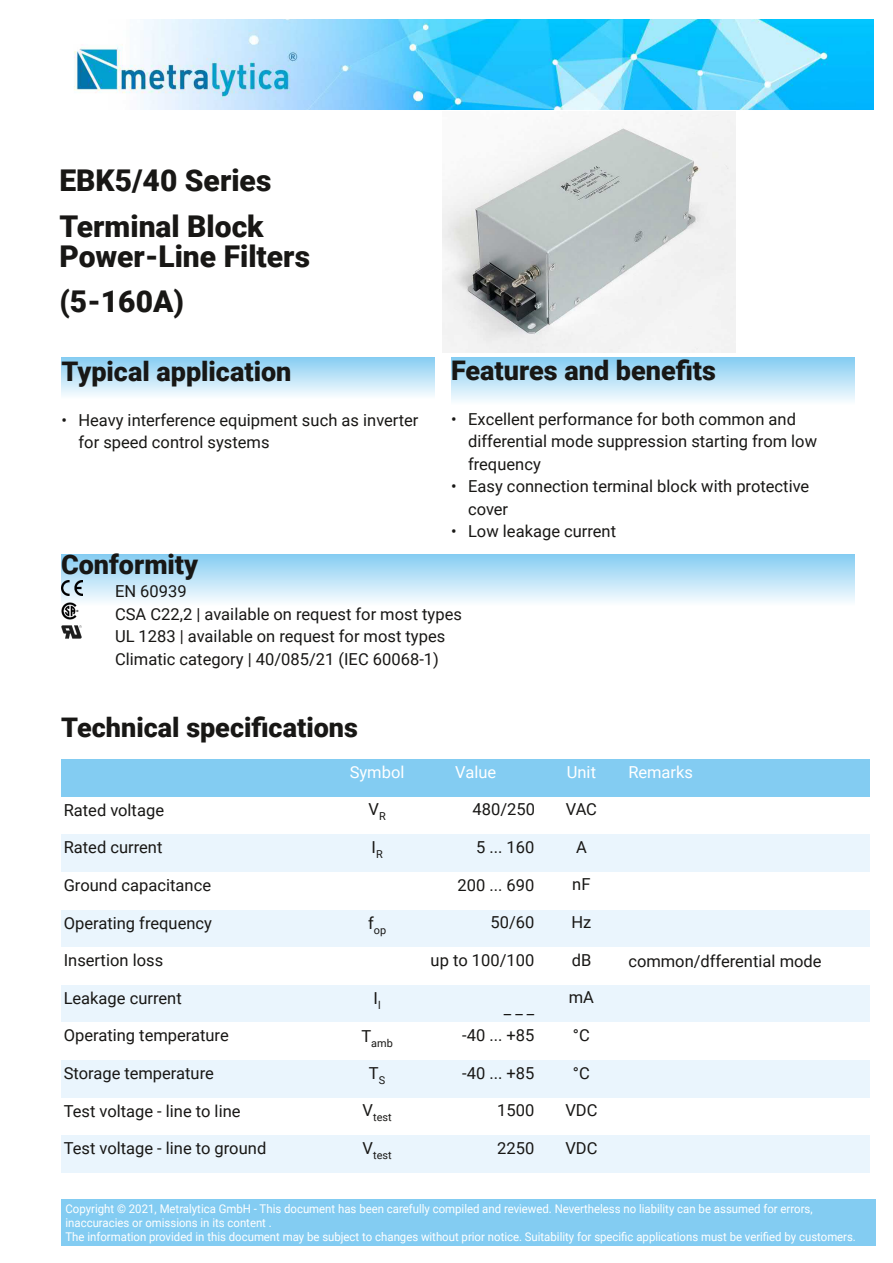
<style>
.page{position:relative;width:893px;height:1263px;background:#fff}
.page>*{position:absolute;margin:0;border:0;box-sizing:border-box;transform-origin:0 0}
.t1{font:900 30px/45.9px "Roboto";color:#181715}
.t2{font:900 27px "Roboto";color:#181715}
.t3{font:16.5px/22.5px "Roboto";letter-spacing:.005em;color:#181715}
.t4{font:16.5px "Roboto";color:#fff}
.t5{font:12px/14.1px "Roboto";color:#fff;scale:.95 1}
.t6{font:10.95px "Roboto";color:#181715}
</style>
<div class="page">
<svg style="left:62px;top:357px;width:373px;height:39px;background:#bce3f7"></svg>
<img style="left:74px;top:19px;width:799px;height:90px">
<svg style="left:451px;top:357px;width:404px;height:45px;background:#bbe3f7"></svg>
<svg style="left:61px;top:554px;width:794px;height:85px"></svg>
<img style="left:61px;top:581px;width:21px;height:15px">
<img style="left:61px;top:603px;width:17px;height:17px">
<img style="left:61px;top:625px;width:21px;height:13px">
<div style="left:61px;top:1199px;width:815px;height:47px;background:#83ccf2"></div>
<div style="left:61px;top:759px;width:279px;height:38px;background:#83ccf2"></div>
<div style="left:340px;top:759px;width:75px;height:38px;background:#83ccf2"></div>
<div style="left:415px;top:759px;width:123px;height:38px;background:#83ccf2"></div>
<div style="left:538px;top:759px;width:88px;height:38px;background:#83ccf2"></div>
<div style="left:626px;top:759px;width:244px;height:38px;background:#83ccf2"></div>
<div style="left:61px;top:835px;width:279px;height:37px;background:#eaf5fd"></div>
<div style="left:340px;top:835px;width:75px;height:37px;background:#eaf5fd"></div>
<div style="left:415px;top:835px;width:123px;height:37px;background:#eaf5fd"></div>
<div style="left:538px;top:835px;width:88px;height:37px;background:#eaf5fd"></div>
<div style="left:626px;top:835px;width:244px;height:37px;background:#eaf5fd"></div>
<div style="left:61px;top:910px;width:279px;height:37px;background:#eaf5fd"></div>
<div style="left:340px;top:910px;width:75px;height:37px;background:#eaf5fd"></div>
<div style="left:415px;top:910px;width:123px;height:37px;background:#eaf5fd"></div>
<div style="left:538px;top:910px;width:88px;height:37px;background:#eaf5fd"></div>
<div style="left:626px;top:910px;width:244px;height:37px;background:#eaf5fd"></div>
<div style="left:61px;top:985px;width:279px;height:38px;background:#eaf5fd"></div>
<div style="left:340px;top:985px;width:75px;height:38px;background:#eaf5fd"></div>
<div style="left:415px;top:985px;width:123px;height:38px;background:#eaf5fd"></div>
<div style="left:538px;top:985px;width:88px;height:38px;background:#eaf5fd"></div>
<div style="left:626px;top:985px;width:244px;height:38px;background:#eaf5fd"></div>
<div style="left:61px;top:1060px;width:279px;height:38px;background:#eaf5fd"></div>
<div style="left:340px;top:1060px;width:75px;height:38px;background:#eaf5fd"></div>
<div style="left:415px;top:1060px;width:123px;height:38px;background:#eaf5fd"></div>
<div style="left:538px;top:1060px;width:88px;height:38px;background:#eaf5fd"></div>
<div style="left:626px;top:1060px;width:244px;height:38px;background:#eaf5fd"></div>
<div style="left:61px;top:1135px;width:279px;height:38px;background:#eaf5fd"></div>
<div style="left:340px;top:1135px;width:75px;height:38px;background:#eaf5fd"></div>
<div style="left:415px;top:1135px;width:123px;height:38px;background:#eaf5fd"></div>
<div style="left:538px;top:1135px;width:88px;height:38px;background:#eaf5fd"></div>
<div style="left:626px;top:1135px;width:244px;height:38px;background:#eaf5fd"></div>
<img style="left:442px;top:111px;width:294px;height:241px">
<h1 class="t1" style="left:59px;top:158px;width:214px">EBK5/40 Series<br>Terminal Block</h1>
<h1 class="t1" style="left:59px;top:234px;width:252px;line-height:45px">Power-Line Filters (5-160A)</h1>
<h2 class="t2" style="left:62px;top:356px;width:231px">Typical application</h2>
<p class="t3" style="left:79px;top:409px;width:341px;text-indent:-17px">• Heavy interference equipment such as inverter for speed control systems</p>
<h2 class="t2" style="left:451px;top:354px;width:266px">Features and benefits</h2>
<p class="t3" style="left:468px;top:408px;width:350px;text-indent:-17px">• Excellent performance for both common and differential mode suppression starting from low frequency</p>
<p class="t3" style="left:468px;top:475px;width:343px;text-indent:-17px">• Easy connection terminal block with protective cover</p>
<p class="t3" style="left:451px;top:520px;width:167px">• Low leakage current</p>
<h2 class="t2" style="left:61px;top:549px;width:139px">Conformity</h2>
<p class="t3" style="left:115px;top:580px;width:348px">EN 60939<br>CSA C22,2 | available on request for most types UL 1283 | available on request for most types Climatic category | 40/085/21 (IEC 60068-1)</p>
<h2 class="t2" style="left:61px;top:712px;width:298px">Technical specifications</h2>
<p class="t4" style="left:350px;top:763px;width:56px">Symbol</p>
<p class="t4" style="left:455px;top:763px;width:43px">Value</p>
<p class="t4" style="left:567px;top:762px;width:31px">Unit</p>
<p class="t4" style="left:628px;top:763px;width:66px">Remarks</p>
<p class="t3" style="left:64px;top:799px;width:102px">Rated voltage</p>
<p class="t3" style="left:368px;top:798px;width:19px">V<sub>R</sub></p>
<p class="t3" style="left:473px;top:798px;width:64px">480/250</p>
<p class="t3" style="left:566px;top:798px;width:33px">VAC</p>
<p class="t3" style="left:64px;top:836px;width:100px">Rated current</p>
<p class="t3" style="left:371px;top:836px;width:13px">I<sub>R</sub></p>
<p class="t3" style="left:476px;top:836px;width:60px">5 ... 160</p>
<p class="t3" style="left:576px;top:836px;width:12px">A</p>
<p class="t3" style="left:64px;top:874px;width:149px">Ground capacitance</p>
<p class="t3" style="left:457px;top:874px;width:78px">200 ... 690</p>
<p class="t3" style="left:572px;top:873px;width:20px">nF</p>
<p class="t3" style="left:64px;top:912px;width:150px">Operating frequency</p>
<p class="t6" style="left:368px;top:924px;width:20px"><sup>f</sup>op</p>
<p class="t3" style="left:490px;top:911px;width:45px">50/60</p>
<p class="t3" style="left:571px;top:911px;width:21px">Hz</p>
<p class="t3" style="left:64px;top:949px;width:101px">Insertion loss</p>
<p class="t3" style="left:431px;top:949px;width:105px">up to 100/100</p>
<p class="t3" style="left:572px;top:949px;width:21px">dB</p>
<p class="t3" style="left:628px;top:949px;width:195px">common/dfferential mode</p>
<p class="t3" style="left:64px;top:987px;width:120px">Leakage current</p>
<p class="t3" style="left:374px;top:987px;width:9px">I<sub>l</sub></p>
<p class="t3" style="left:504px;top:997px;width:32px">___</p>
<p class="t3" style="left:569px;top:986px;width:27px">mA</p>
<p class="t3" style="left:64px;top:1024px;width:167px">Operating temperature</p>
<p class="t6" style="left:361px;top:1036px;width:33px"><sup>T</sup>amb</p>
<p class="t3" style="left:462px;top:1024px;width:74px">-40 ... +85</p>
<p class="t3" style="left:573px;top:1024px;width:18px">°C</p>
<p class="t3" style="left:64px;top:1062px;width:152px">Storage temperature</p>
<p class="t3" style="left:369px;top:1062px;width:18px">T<sub>S</sub></p>
<p class="t3" style="left:462px;top:1062px;width:74px">-40 ... +85</p>
<p class="t3" style="left:573px;top:1062px;width:18px">°C</p>
<p class="t3" style="left:64px;top:1100px;width:178px">Test voltage - line to line</p>
<p class="t6" style="left:363px;top:1111px;width:30px"><sup>V</sup>test</p>
<p class="t3" style="left:497px;top:1099px;width:39px">1500</p>
<p class="t3" style="left:565px;top:1099px;width:34px">VDC</p>
<p class="t3" style="left:64px;top:1137px;width:204px">Test voltage - line to ground</p>
<p class="t6" style="left:363px;top:1148px;width:30px"><sup>V</sup>test</p>
<p class="t3" style="left:497px;top:1137px;width:39px">2250</p>
<p class="t3" style="left:565px;top:1137px;width:34px">VDC</p>
<p class="t5" style="left:65px;top:1201px;width:834px">Copyright © 2021, Metralytica GmbH - This document has been carefully compiled and reviewed. Nevertheless no liability can be assumed for errors, inaccuracies or omissions in its content .<br>The information provided in this document may be subject to changes without prior notice. Suitability for specific applications must be verified by customers.</p>
</div>
